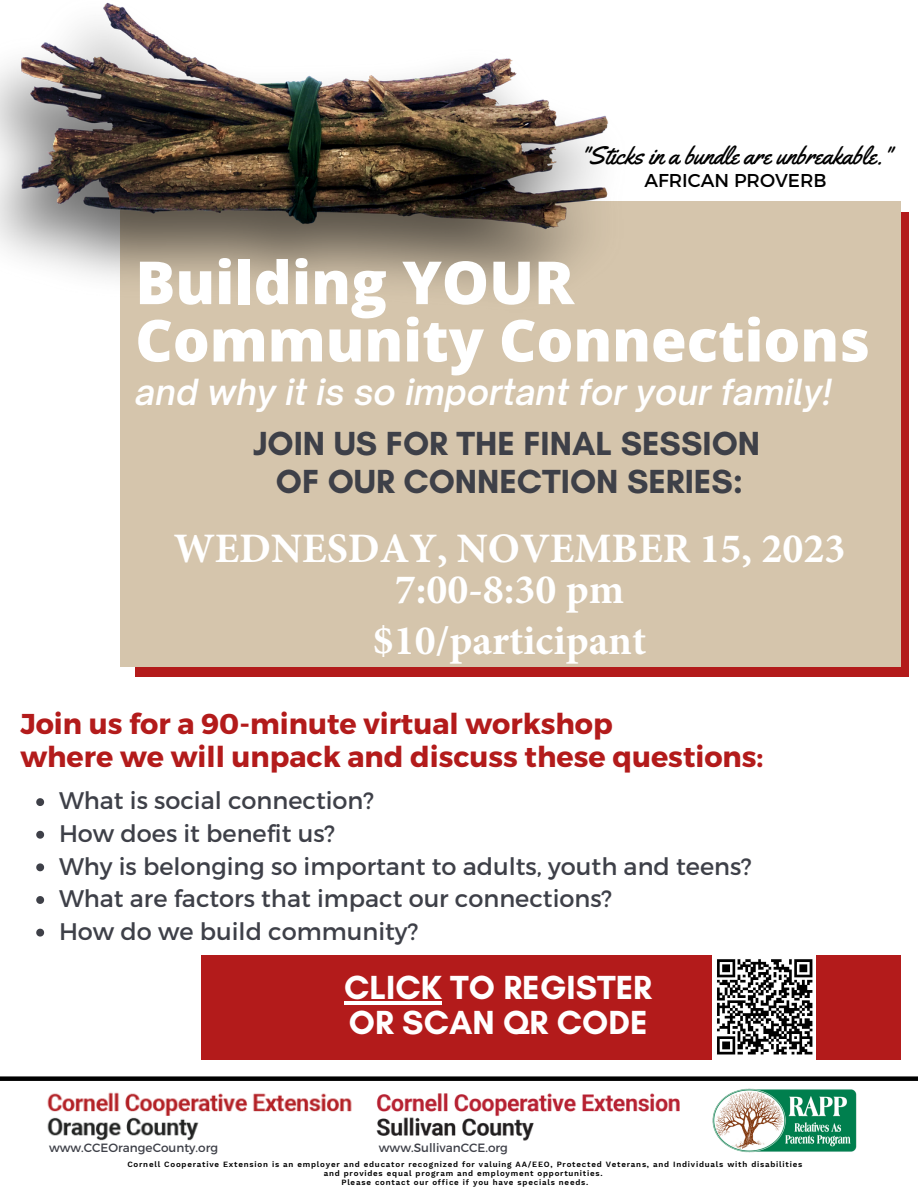
<style>
.page{position:relative;width:918px;height:1188px;background:#fff}
.page>*{position:absolute;margin:0;border:0;box-sizing:border-box;transform-origin:0 0}
.t1{font:800 59.4px "Open Sans";color:#fff}
.t2{font:800 57.9px "Open Sans";color:#fff}
.t3{font:700 42px/41.1px "Minion Pro";color:#fff;text-align:center}
.t4{font:italic 600 34.5px "Open Sauce One";color:#fff}
.t5{font:700 34.05px/38.4px "Glacial Indifference";color:#3e4048;text-align:center}
.t6{font:700 34.05px/34.8px "Glacial Indifference";color:#fff}
.t7{font:700 28.65px/32.7px "Montserrat";color:#b31b1b}
.t8{font:25.35px "Yellowtail";color:#000}
.t9{font:24px/32.7px "Montserrat";color:#3e4048}
.t10{font:18.6px "Montserrat";color:#000}
.t11{font:12px "Montserrat";color:#3e4048}
.t12{font:600 7.95px/9.3px "Work Sans";letter-spacing:.1em;color:#000;text-align:center}
</style>
<div class="page">
<div style="left:135px;top:212px;width:774px;height:465px;background:#b31b1b"></div>
<div style="left:120px;top:201px;width:781px;height:466px;background:#d5c5ac"></div>
<img style="left:0;top:2px;width:608px;height:288px">
<img style="left:712px;top:1088px;width:145px;height:65px">
<img style="left:376px;top:1093px;width:304px;height:48px">
<img style="left:47px;top:1092px;width:305px;height:49px">
<div style="left:0;top:1076px;width:918px;height:5px;background:#000"></div>
<div style="left:202px;top:956px;width:699px;height:104px;background:#b31b1b"></div>
<svg style="left:36px;top:798px;width:8px;height:8px"></svg>
<svg style="left:36px;top:831px;width:8px;height:8px"></svg>
<svg style="left:36px;top:863px;width:8px;height:8px"></svg>
<svg style="left:36px;top:896px;width:8px;height:8px"></svg>
<svg style="left:36px;top:929px;width:8px;height:8px"></svg>
<hr style="left:344px;top:1001px;width:98px;height:3px;background:#fff">
<img style="left:712px;top:956px;width:103px;height:104px">
<h3 class="t8" style="left:580px;top:139px;width:313px">"Sticks in a bundle are unbreakable."</h3>
<h3 class="t10" style="left:644px;top:168px;width:184px">AFRICAN PROVERB</h3>
<h1 class="t1" style="left:135px;top:241px;width:440px">Building YOUR</h1>
<h2 class="t2" style="left:135px;top:300px;width:736px">Community Connections</h2>
<h3 class="t4" style="left:135px;top:371px;width:698px">and why it is so important for your family!</h3>
<h3 class="t5" style="left:253px;top:423px;width:509px">JOIN US FOR THE FINAL SESSION<br>OF OUR CONNECTION SERIES:</h3>
<h3 class="t3" style="left:174px;top:527px;width:673px">WEDNESDAY, NOVEMBER 15, 2023<br>7:00-8:30 pm</h3>
<h3 class="t3" style="left:373px;top:619px;width:275px">$10/participant</h3>
<h3 class="t7" style="left:20px;top:706px;width:745px">Join us for a 90-minute virtual workshop<br>where we will unpack and discuss these questions:</h3>
<h3 class="t9" style="left:59px;top:783px;width:694px">What is social connection?<br>How does it benefit us?<br>Why is belonging so important to adults, youth and teens?<br>What are factors that impact our connections?<br>How do we build community?</h3>
<h3 class="t6" style="left:344px;top:969px;width:309px">CLICK TO REGISTER<br>OR SCAN QR CODE</h3>
<h3 class="t11" style="left:49px;top:1140px;width:170px">www.CCEOrangeCounty.org</h3>
<h3 class="t11" style="left:379px;top:1140px;width:130px">www.SullivanCCE.org</h3>
<p class="t12" style="left:127px;top:1159px;width:676px">Cornell Cooperative Extension is an employer and educator recognized for valuing AA/EEO, Protected Veterans, and Individuals with disabilities and provides equal program and employment opportunities.<br>Please contact our office if you have specials needs.</p>
</div>
